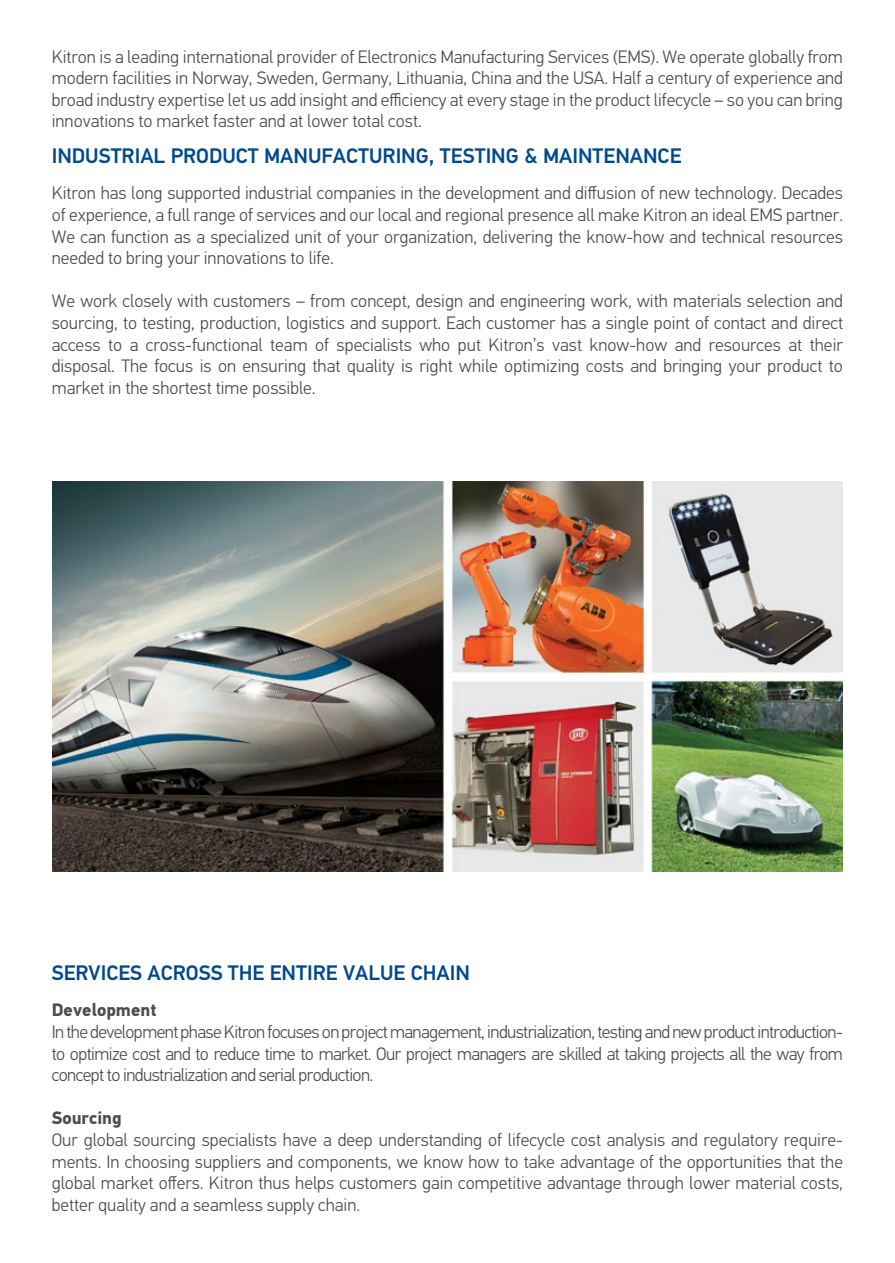
<style>
.page{position:relative;width:895px;height:1263px;background:#fff}
.page>*{position:absolute;margin:0;border:0;box-sizing:border-box;transform-origin:0 0}
.t1{font:500 21px "PF Din Text Pro";color:#004990}
.t2{font:300 18px/21.6px "PF Din Text Pro";color:#4d4d4f;text-align:justify}
.t3{font:700 18px "PF Din Text Pro";color:#4d4d4f}
</style>
<div class="page">
<img style="left:53px;top:482px;width:789px;height:389px">
<p class="t2" style="left:52px;top:46px;width:792px">Kitron is a leading international provider of Electronics Manufacturing Services (EMS). We operate globally from modern facilities in Norway, Sweden, Germany, Lithuania, China and the USA. Half a century of experience and broad industry expertise let us add insight and efficiency at every stage in the product lifecycle – so you can bring innovations to market faster and at lower total cost.</p>
<p class="t1" style="left:52px;top:144px;width:631px">INDUSTRIAL PRODUCT MANUFACTURING, TESTING &amp; MAINTENANCE</p>
<p class="t2" style="left:52px;top:183px;width:792px">Kitron has long supported industrial companies in the development and diffusion of new technology. Decades of experience, a full range of services and our local and regional presence all make Kitron an ideal EMS partner.<br>We can function as a specialized unit of your organization, delivering the know-how and technical resources needed to bring your innovations to life.</p>
<p class="t2" style="left:52px;top:291px;width:792px">We work closely with customers – from concept, design and engineering work, with materials selection and sourcing, to testing, production, logistics and support. Each customer has a single point of contact and direct access to a cross-functional team of specialists who put Kitron’s vast know-how and resources at their disposal. The focus is on ensuring that quality is right while optimizing costs and bringing your product to market in the shortest time possible.</p>
<p class="t1" style="left:52px;top:960px;width:419px">SERVICES ACROSS THE ENTIRE VALUE CHAIN</p>
<p class="t3" style="left:52px;top:999px;width:106px">Development</p>
<p class="t2" style="left:52px;top:1021px;width:792px">In the development phase Kitron focuses on project management, industrialization, testing and new product introduction&shy;to optimize cost and to reduce time to market. Our project managers are skilled at taking projects all the way from concept to industrialization and serial production.</p>
<p class="t3" style="left:52px;top:1107px;width:71px">Sourcing</p>
<p class="t2" style="left:52px;top:1129px;width:792px">Our global sourcing specialists have a deep understanding of lifecycle cost analysis and regulatory require&shy;ments. In choosing suppliers and components, we know how to take advantage of the opportunities that the global market offers. Kitron thus helps customers gain competitive advantage through lower material costs, better quality and a seamless supply chain.</p>
</div>
